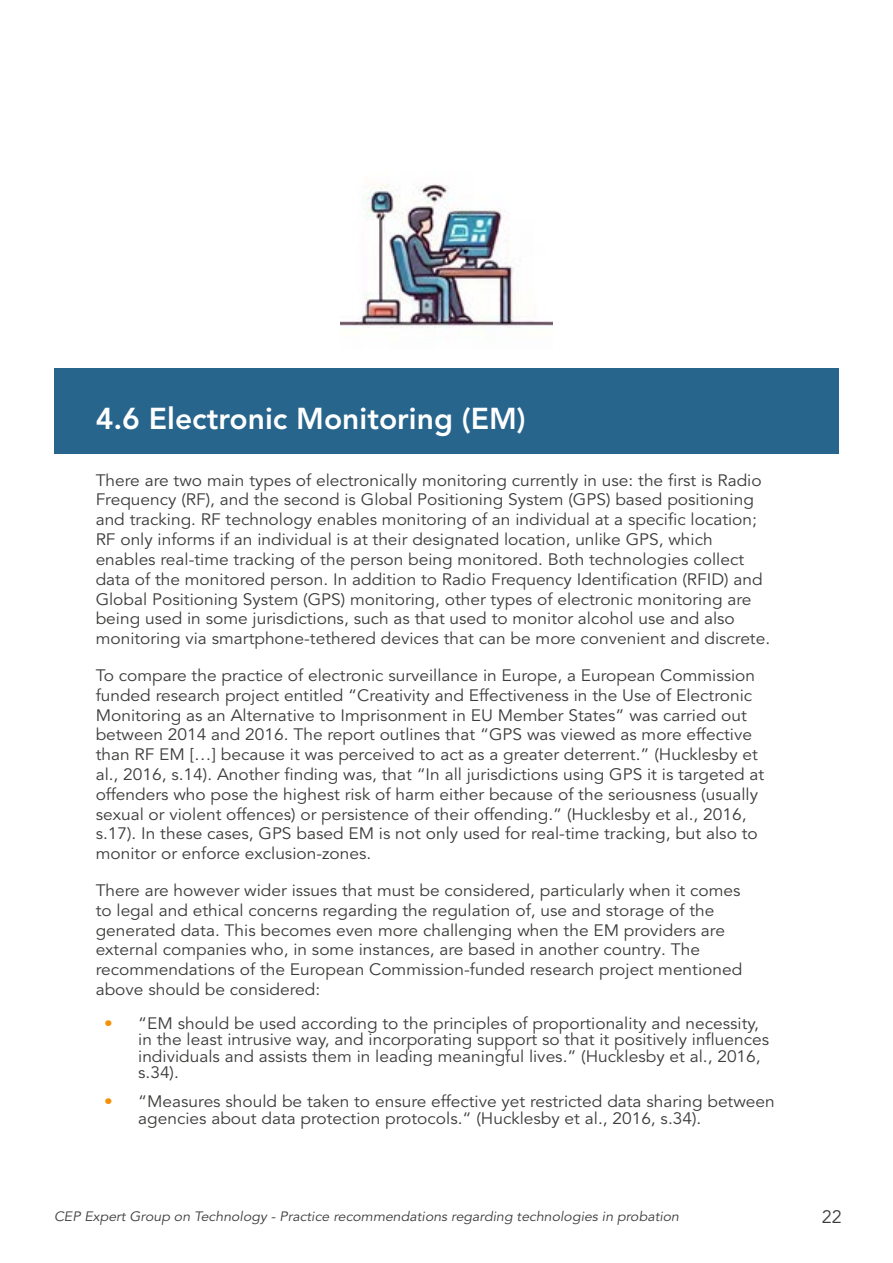
<style>
.page{position:relative;width:893px;height:1263px;background:#fff}
.page>*{position:absolute;margin:0;border:0;box-sizing:border-box;transform-origin:0 0}
.t1{font:800 30px "Avenir LT Pro";color:#fff}
.t2{font:18px "Avenir LT Pro";color:#3c3c3b}
.t3{font:16.5px/19.8px "Avenir LT Pro";color:#3c3c3b;scale:1.05 1}
.t4{font:16.5px/16.5px "Avenir LT Std";color:#3c3c3b;scale:1.05 1}
.t5{font:italic 13.5px "Avenir LT Pro";color:#3c3c3b;scale:1.05 1}
.s1{color:#f39207}
</style>
<div class="page">
<div style="left:54px;top:369px;width:785px;height:85px;background:#27658c"></div>
<img style="left:341px;top:184px;width:211px;height:144px">
<h1 class="t1" style="left:96px;top:401px;width:431px">4.6 Electronic Monitoring (EM)</h1>
<p class="t3" style="left:96px;top:470px;width:644px">There are two main types of electronically monitoring currently in use: the first is Radio Frequency (RF), and the second is Global Positioning System (GPS) based positioning and tracking. RF technology enables monitoring of an individual at a specific location; RF only informs if an individual is at their designated location, unlike GPS, which enables real-time tracking of the person being monitored. Both technologies collect data of the monitored person. In addition to Radio Frequency Identification (RFID) and Global Positioning System (GPS) monitoring, other types of electronic monitoring are being used in some jurisdictions, such as that used to monitor alcohol use and also monitoring via smartphone-tethered devices that can be more convenient and discrete.</p>
<p class="t3" style="left:96px;top:666px;width:638px">To compare the practice of electronic surveillance in Europe, a European Commission funded research project entitled “Creativity and Effectiveness in the Use of Electronic Monitoring as an Alternative to Imprisonment in EU Member States” was carried out between 2014 and 2016. The report outlines that “GPS was viewed as more effective than RF EM […] because it was perceived to act as a greater deterrent.” (Hucklesby et al., 2016, s.14). Another finding was, that “In all jurisdictions using GPS it is targeted at offenders who pose the highest risk of harm either because of the seriousness (usually sexual or violent offences) or persistence of their offending.” (Hucklesby et al., 2016, s.17). In these cases, GPS based EM is not only used for real-time tracking, but also to monitor or enforce exclusion-zones.</p>
<p class="t3" style="left:96px;top:881px;width:617px">There are however wider issues that must be considered, particularly when it comes to legal and ethical concerns regarding the regulation of, use and storage of the generated data. This becomes even more challenging when the EM providers are external companies who, in some instances, are based in another country. The recommendations of the European Commission-funded research project mentioned above should be considered:</p>
<p class="t4" style="left:138px;top:1015px;width:602px;text-indent:-34px"><span class="s1">•</span> “EM should be used according to the principles of proportionality and necessity, in the least intrusive way, and incorporating support so that it positively influences individuals and assists them in leading meaningful lives.” (Hucklesby et al., 2016, s.34).</p>
<p class="t4" style="left:138px;top:1094px;width:608px;text-indent:-34px"><span class="s1">•</span> “Measures should be taken to ensure effective yet restricted data sharing between agencies about data protection protocols.“ (Hucklesby et al., 2016, s.34).</p>
<p class="t5" style="left:54px;top:1208px;width:597px">CEP Expert Group on Technology - Practice recommendations regarding technologies in probation</p>
<p class="t2" style="left:822px;top:1206px;width:22px">22</p>
</div>
